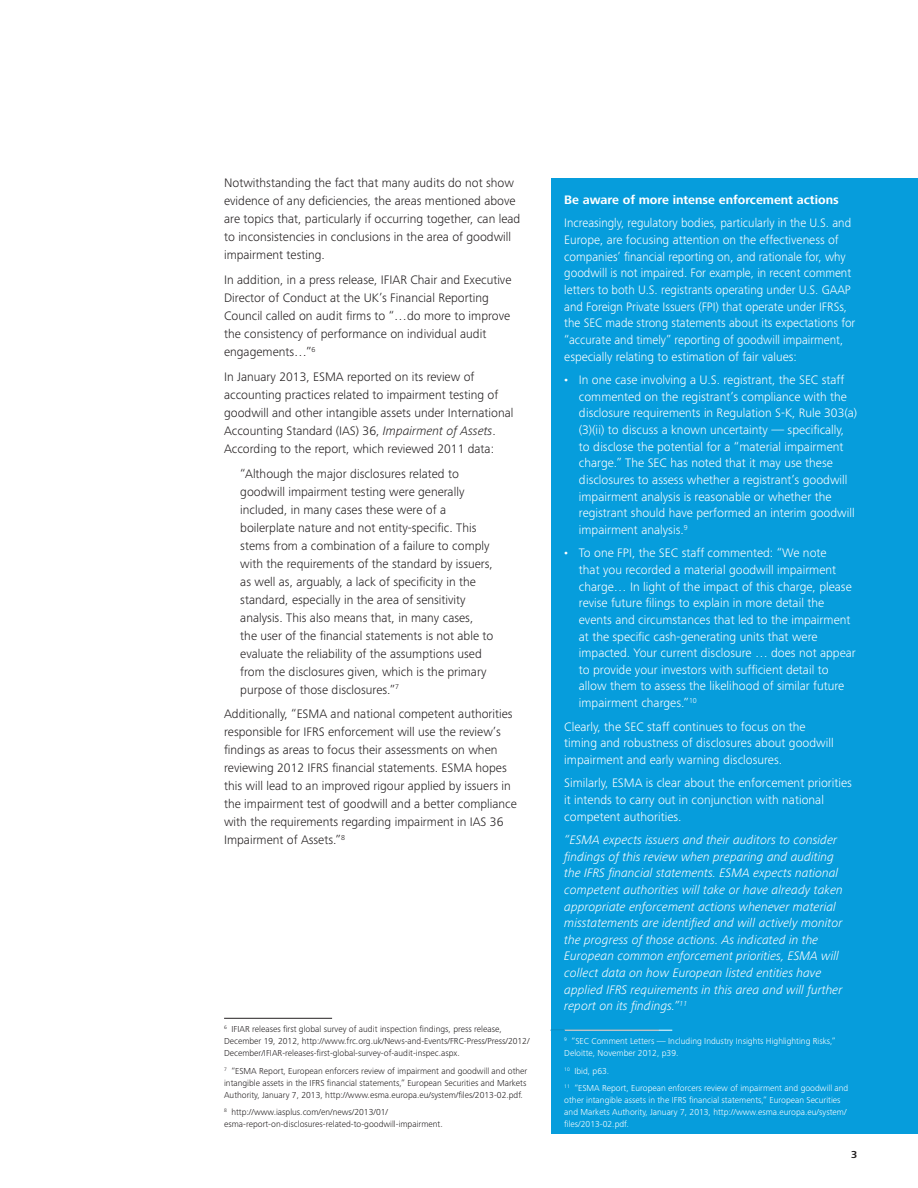
<style>
.page{position:relative;width:918px;height:1188px;background:#fff}
.page>*{position:absolute;margin:0;border:0;box-sizing:border-box;transform-origin:0 0}
.Body_copy{font:300 12.75px/18px "Frutiger Next Pro";color:#231f20}
.Body_bullet--level_1{font:300 12.75px/16.6px "Frutiger Next Pro";color:#fff}
.Body_copy-2{font:italic 300 12.75px/16.6px "Frutiger Next Pro";color:#fff}
.Body_copy-3{font:300 12.75px/16.6px "Frutiger Next Pro";color:#fff;scale:.96 1}
.Body_copy-4{font:300 12.75px/16.6px "Frutiger Next Pro";color:#fff}
.B_Subhead__Bold_Colo{font:700 12.75px "Frutiger Next Pro";color:#fff}
.Caption_styles_Capti{font:700 10.5px "Frutiger Next Pro";color:#231f20}
.Caption_styles_Footn{font:300 9px/12px "Frutiger Next Pro";color:#231f20}
.Caption_styles_Footn-2{font:300 9px/12px "Frutiger Next Pro";color:#fff}
.s1{font-style:italic}
</style>
<div class="page">
<div style="left:551px;top:178px;width:367px;height:956px;background:#069ddc"></div>
<hr style="left:224px;top:1018px;width:108px;height:1px;background:#231f20">
<hr style="left:564px;top:1030px;width:108px;height:1px;background:#fff">
<svg style="left:551px;top:1029px;width:14px;height:2px"></svg>
<p class="Body_copy" style="left:224px;top:174px;width:298px">Notwithstanding the fact that many audits do not show evidence of any deficiencies, the areas mentioned above are topics that, particularly if occurring together, can lead to inconsistencies in conclusions in the area of goodwill impairment testing.</p>
<p class="Body_copy" style="left:224px;top:271px;width:289px">In addition, in a press release, IFIAR Chair and Executive Director of Conduct at the UK’s Financial Reporting Council called on audit firms to “…do more to improve the consistency of performance on individual audit engagements…”<sup>6</sup></p>
<p class="Body_copy" style="left:224px;top:368px;width:291px">In January 2013, ESMA reported on its review of accounting practices related to impairment testing of goodwill and other intangible assets under International Accounting Standard (IAS) 36, <span class="s1">Impairment of Assets</span>.<br>According to the report, which reviewed 2011 data:</p>
<p class="Body_copy" style="left:240px;top:464px;width:255px">“Although the major disclosures related to goodwill impairment testing were generally included, in many cases these were of a boilerplate nature and not entity-specific. This stems from a combination of a failure to comply with the requirements of the standard by issuers, as well as, arguably, a lack of specificity in the standard, especially in the area of sensitivity analysis. This also means that, in many cases, the user of the financial statements is not able to evaluate the reliability of the assumptions used from the disclosures given, which is the primary purpose of those disclosures.”<sup>7</sup></p>
<p class="Body_copy" style="left:224px;top:705px;width:294px">Additionally, “ESMA and national competent authorities responsible for IFRS enforcement will use the review’s findings as areas to focus their assessments on when reviewing 2012 IFRS financial statements. ESMA hopes this will lead to an improved rigour applied by issuers in the impairment test of goodwill and a better compliance with the requirements regarding impairment in IAS 36<br>Impairment of Assets.”<sup>8</sup></p>
<p class="Caption_styles_Footn" style="left:224px;top:1023px;width:307px"><sup>6</sup> IFIAR releases first global survey of audit inspection findings, press release,<br>December 19, 2012, http://www.frc.org.uk/News-and-Events/FRC-Press/Press/2012/<br>December/IFIAR-releases-first-global-survey-of-audit-inspec.aspx.</p>
<p class="Caption_styles_Footn" style="left:224px;top:1065px;width:305px;text-align:justify"><sup>7</sup> “ESMA Report, European enforcers review of impairment and goodwill and other intangible assets in the IFRS financial statements,” European Securities and Markets Authority, January 7, 2013, http://www.esma.europa.eu/system/files/2013-02.pdf.</p>
<p class="Caption_styles_Footn" style="left:224px;top:1106px;width:220px"><sup>8</sup> http://www.iasplus.com/en/news/2013/01/ esma-report-on-disclosures-related-to-goodwill-impairment.</p>
<p class="B_Subhead__Bold_Colo" style="left:564px;top:193px;width:276px">Be aware of more intense enforcement actions</p>
<p class="Body_copy-3" style="left:564px;top:215px;width:305px">Increasingly, regulatory bodies, particularly in the U.S. and Europe, are focusing attention on the effectiveness of companies’ financial reporting on, and rationale for, why goodwill is not impaired. For example, in recent comment letters to both U.S. registrants operating under U.S. GAAP and Foreign Private Issuers (FPI) that operate under IFRSs, the SEC made strong statements about its expectations for “accurate and timely” reporting of goodwill impairment, especially relating to estimation of fair values:</p>
<p class="Body_bullet--level_1" style="left:579px;top:371px;width:280px;text-indent:-16px">• In one case involving a U.S. registrant, the SEC staff commented on the registrant’s compliance with the disclosure requirements in Regulation S-K, Rule 303(a) (3)(ii) to discuss a known uncertainty — specifically, to disclose the potential for a “material impairment charge.” The SEC has noted that it may use these disclosures to assess whether a registrant’s goodwill impairment analysis is reasonable or whether the registrant should have performed an interim goodwill impairment analysis.<sup>9</sup></p>
<p class="Body_bullet--level_1" style="left:579px;top:545px;width:278px;text-indent:-16px">• To one FPI, the SEC staff commented: “We note<br>that you recorded a material goodwill impairment charge… In light of the impact of this charge, please revise future filings to explain in more detail the events and circumstances that led to the impairment at the specific cash-generating units that were impacted. Your current disclosure … does not appear to provide your investors with sufficient detail to allow them to assess the likelihood of similar future impairment charges.”<sup>10</sup></p>
<p class="Body_copy-4" style="left:564px;top:718px;width:271px">Clearly, the SEC staff continues to focus on the timing and robustness of disclosures about goodwill impairment and early warning disclosures.</p>
<p class="Body_copy-4" style="left:564px;top:775px;width:289px">Similarly, ESMA is clear about the enforcement priorities it intends to carry out in conjunction with national competent authorities.</p>
<p class="Body_copy-2" style="left:564px;top:831px;width:280px">“ESMA expects issuers and their auditors to consider findings of this review when preparing and auditing the IFRS financial statements. ESMA expects national competent authorities will take or have already taken appropriate enforcement actions whenever material misstatements are identified and will actively monitor the progress of those actions. As indicated in the European common enforcement priorities, ESMA will collect data on how European listed entities have applied IFRS requirements in this area and will further report on its findings.”<sup>11</sup></p>
<p class="Caption_styles_Footn-2" style="left:564px;top:1035px;width:273px"><sup>9</sup> “SEC Comment Letters — Including Industry Insights Highlighting Risks,”<br>Deloitte, November 2012, p39.</p>
<p class="Caption_styles_Footn-2" style="left:564px;top:1065px;width:47px"><sup>10</sup> Ibid, p63.</p>
<p class="Caption_styles_Footn-2" style="left:564px;top:1082px;width:286px"><sup>11</sup> “ESMA Report, European enforcers review of impairment and goodwill and other intangible assets in the IFRS financial statements,” European Securities and Markets Authority, January 7, 2013, http://www.esma.europa.eu/system/ files/2013-02.pdf.</p>
<p class="Caption_styles_Capti" style="left:851px;top:1148px;width:8px">3</p>
</div>
